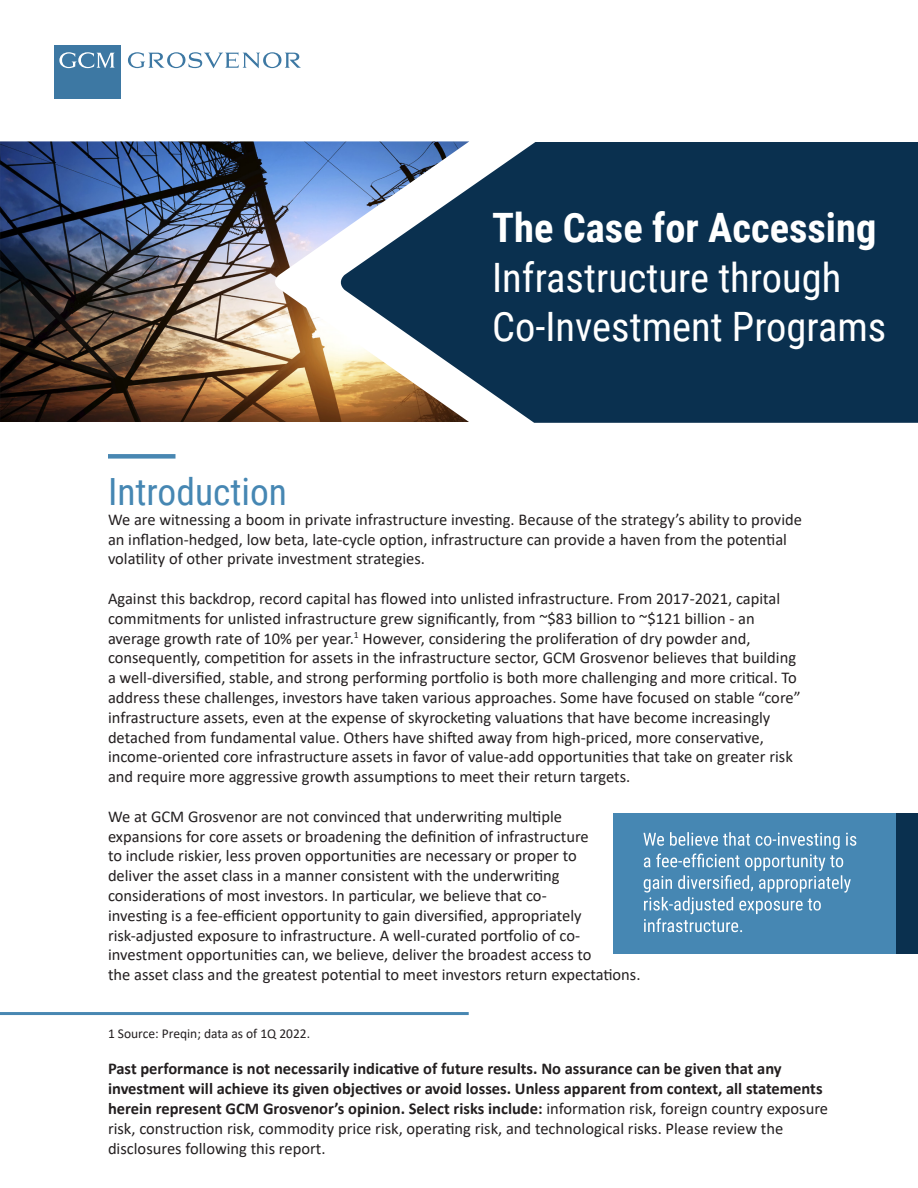
<style>
.page{position:relative;width:918px;height:1188px;background:#fff}
.page>*{position:absolute;margin:0;border:0;box-sizing:border-box;transform-origin:0 0}
.t1{font:40.5px/49.5px "Roboto Condensed";color:#fff}
.t2{font:37.5px "Roboto Condensed";color:#4687b3}
.t3{font:16.5px/19.8px "Calibri";color:#231f20}
.t4{font:700 16.5px/19.8px "Calibri";color:#231f20}
.t5{font:13.5px "Calibri";color:#231f20}
.s1{font-weight:700}
.s2{font-weight:400}
</style>
<div class="page">
<hr style="left:0;top:1012px;width:469px;height:3px;background:#4887b2">
<div style="left:54px;top:45px;width:66px;height:54px;background:#3d78a3"></div>
<svg style="left:59px;top:52px;width:56px;height:16px"></svg>
<svg style="left:128px;top:52px;width:173px;height:16px"></svg>
<div style="left:469px;top:142px;width:449px;height:281px;background:#0a304f"></div>
<img style="left:0;top:141px;width:469px;height:281px">
<div style="left:108px;top:454px;width:68px;height:5px;background:#4887b2"></div>
<div style="left:613px;top:813px;width:289px;height:140px;background:#4687b3"></div>
<svg style="left:643px;top:832px;width:213px;height:100px"></svg>
<div style="left:896px;top:813px;width:22px;height:140px;background:#0a304f"></div>
<p class="t1" style="left:492px;top:201px;width:396px"><span class="s1">The Case for Accessing<br></span>Infrastructure through<br>Co-Investment Programs</p>
<p class="t2" style="left:108px;top:465px;width:181px">Introduction</p>
<p class="t3" style="left:108px;top:509px;width:696px">We are witnessing a boom in private infrastructure investing. Because of the strategy’s ability to provide an inflation-hedged, low beta, late-cycle option, infrastructure can provide a haven from the potential volatility of other private investment strategies.</p>
<p class="t3" style="left:108px;top:588px;width:694px">Against this backdrop, record capital has flowed into unlisted infrastructure. From 2017-2021, capital commitments for unlisted infrastructure grew significantly, from ~$83 billion to ~$121 billion - an average growth rate of 10% per year.<sup>1</sup> However, considering the proliferation of dry powder and, consequently, competition for assets in the infrastructure sector, GCM Grosvenor believes that building a well-diversified, stable, and strong performing portfolio is both more challenging and more critical. To address these challenges, investors have taken various approaches. Some have focused on stable “core” infrastructure assets, even at the expense of skyrocketing valuations that have become increasingly detached from fundamental value. Others have shifted away from high-priced, more conservative, income-oriented core infrastructure assets in favor of value-add opportunities that take on greater risk and require more aggressive growth assumptions to meet their return targets.</p>
<p class="t3" style="left:108px;top:806px;width:534px">We at GCM Grosvenor are not convinced that underwriting multiple<br>expansions for core assets or broadening the definition of infrastructure<br>to include riskier, less proven opportunities are necessary or proper to<br>deliver the asset class in a manner consistent with the underwriting considerations of most investors. In particular, we believe that co-<br>investing is a fee-efficient opportunity to gain diversified, appropriately risk-adjusted exposure to infrastructure. A well-curated portfolio of co&shy;investment opportunities can, we believe, deliver the broadest access to<br>the asset class and the greatest potential to meet investors return expectations.</p>
<p class="t5" style="left:108px;top:1025px;width:204px">1 Source: Preqin; data as of 1Q 2022.</p>
<p class="t4" style="left:108px;top:1059px;width:722px">Past performance is not necessarily indicative of future results. No assurance can be given that any investment will achieve its given objectives or avoid losses. Unless apparent from context, all statements herein represent GCM Grosvenor’s opinion. Select risks include: <span class="s2">information risk, foreign country exposure risk, construction risk, commodity price risk, operating risk, and technological risks. Please review the disclosures following this report.</span></p>
</div>
